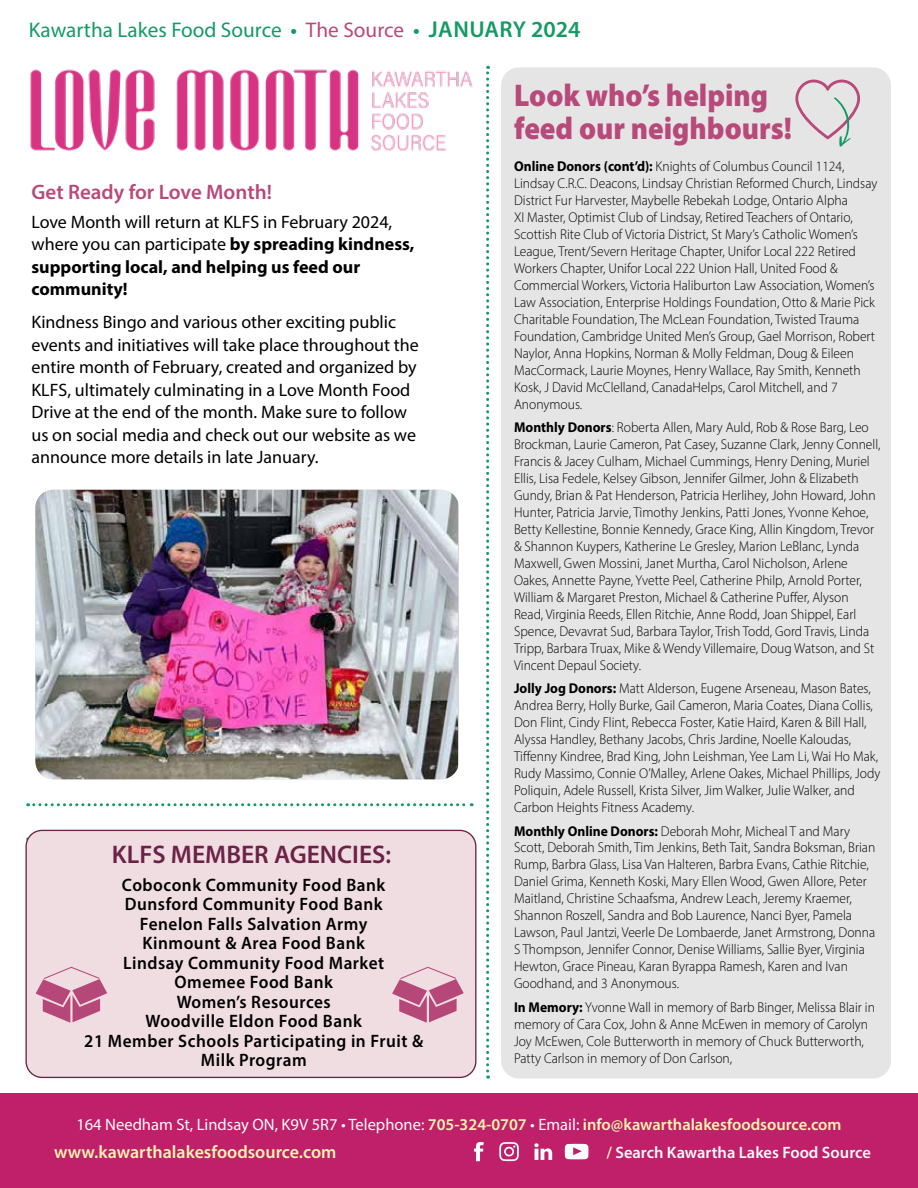
<style>
.page{position:relative;width:918px;height:1188px;background:#fff}
.page>*{position:absolute;margin:0;border:0;box-sizing:border-box;transform-origin:0 0}
.t1{font:900 31.5px/33px "Myriad Pro";color:#b8497b;scale:.92 1}
.t2{font:600 25.5px "Myriad Pro";color:#6b2246}
.t3{font:21.3px "Myriad Pro";color:#159a64}
.t4{font:600 21px "Myriad Pro";color:#b8497b}
.t5{font:18px/22.5px "Myriad Pro";color:#000}
.t6{font:600 18px/19.5px "Myriad Pro";letter-spacing:.03em;color:#000;text-align:center;scale:.96 1}
.t7{font:700 18px/22.5px "Myriad Pro";color:#000}
.t8{font:600 18px "Myriad Pro";color:#faf5af}
.t9{font:16.5px "Myriad Pro";color:#fafbfb}
.t10{font:600 16.5px "Myriad Pro";color:#fafbfb}
.t11{font:300 14.25px/17px "Myriad Pro";color:#000;scale:.95 1}
.s1{font-weight:600}
.s2{color:#b8497b}
.s3{font-weight:600;font-size:23.1px}
.s4{font-weight:400}
.s5{font-weight:700}
.s6{font-weight:600;color:#faf5af}
.s7{color:#faf5af}
</style>
<div class="page">
<div style="left:0;top:1093px;width:918px;height:95px;background:#c01f69"></div>
<svg style="left:534px;top:1143px;width:18px;height:17px"></svg>
<svg style="left:474px;top:1142px;width:10px;height:19px"></svg>
<svg style="left:565px;top:1144px;width:24px;height:15px"></svg>
<svg style="left:499px;top:1142px;width:20px;height:19px"></svg>
<div style="left:501px;top:67px;width:390px;height:1012px;background:#e6e5e6;border-radius:18px"></div>
<svg style="left:28px;top:803px;width:444px;height:3px"></svg>
<svg style="left:486px;top:66px;width:3px;height:1013px"></svg>
<svg style="left:795px;top:80px;width:65px;height:67px"></svg>
<img style="left:30px;top:69px;width:443px;height:82px">
<div style="left:26px;top:830px;width:450px;height:247px;background:#efdde2;border-radius:16px"></div>
<div style="left:25px;top:830px;width:451px;height:248px;border:1px solid #6b2246;border-radius:16px"></div>
<svg style="left:392px;top:967px;width:72px;height:56px"></svg>
<svg style="left:36px;top:967px;width:71px;height:56px"></svg>
<img style="left:35px;top:490px;width:423px;height:289px">
<h3 class="t3" style="left:29px;top:16px;width:553px">Kawartha Lakes Food Source <span class="s1">•</span> <span class="s2">The Source</span> <span class="s1">•</span> <span class="s3">JANUARY 2024</span></h3>
<h3 class="t4" style="left:31px;top:179px;width:242px">Get Ready for Love Month!</h3>
<p class="t7" style="left:31px;top:210px;width:385px"><span class="s4">Love Month will return at KLFS in February 2024, where you can participate</span> by spreading kindness, supporting local, and helping us feed our community!</p>
<p class="t5" style="left:31px;top:310px;width:389px">Kindness Bingo and various other exciting public events and initiatives will take place throughout the entire month of February, created and organized by KLFS, ultimately culminating in a Love Month Food Drive at the end of the month. Make sure to follow us on social media and check out our website as we announce more details in late January.</p>
<h2 class="t2" style="left:112px;top:839px;width:281px">KLFS MEMBER AGENCIES:</h2>
<p class="t6" style="left:84px;top:874px;width:355px">Coboconk Community Food Bank<br>Dunsford Community Food Bank<br>Fenelon Falls Salvation Army<br>Kinmount &amp; Area Food Bank<br>Lindsay Community Food Market<br>Omemee Food Bank<br>Women’s Resources<br>Woodville Eldon Food Bank<br>21 Member Schools Participating in Fruit &amp;<br>Milk Program</p>
<h1 class="t1" style="left:514px;top:78px;width:304px">Look who’s helping feed our neighbours!</h1>
<p class="t11" style="left:514px;top:158px;width:384px"><span class="s5">Online Donors (cont’d):</span> Knights of Columbus Council 1124, Lindsay C.R.C. Deacons, Lindsay Christian Reformed Church, Lindsay District Fur Harvester, Maybelle Rebekah Lodge, Ontario Alpha<br>XI Master, Optimist Club of Lindsay, Retired Teachers of Ontario, Scottish Rite Club of Victoria District, St Mary’s Catholic Women’s League, Trent/Severn Heritage Chapter, Unifor Local 222 Retired Workers Chapter, Unifor Local 222 Union Hall, United Food &amp; Commercial Workers, Victoria Haliburton Law Association, Women’s Law Association, Enterprise Holdings Foundation, Otto &amp; Marie Pick Charitable Foundation, The McLean Foundation, Twisted Trauma Foundation, Cambridge United Men’s Group, Gael Morrison, Robert Naylor, Anna Hopkins, Norman &amp; Molly Feldman, Doug &amp; Eileen MacCormack, Laurie Moynes, Henry Wallace, Ray Smith, Kenneth Kosk, J David McClelland, CanadaHelps, Carol Mitchell, and 7<br>Anonymous.</p>
<p class="t11" style="left:514px;top:419px;width:387px"><span class="s5">Monthly Donors</span>: Roberta Allen, Mary Auld, Rob &amp; Rose Barg, Leo Brockman, Laurie Cameron, Pat Casey, Suzanne Clark, Jenny Connell, Francis &amp; Jacey Culham, Michael Cummings, Henry Dening, Muriel Ellis, Lisa Fedele, Kelsey Gibson, Jennifer Gilmer, John &amp; Elizabeth Gundy, Brian &amp; Pat Henderson, Patricia Herlihey, John Howard, John Hunter, Patricia Jarvie, Timothy Jenkins, Patti Jones, Yvonne Kehoe, Betty Kellestine, Bonnie Kennedy, Grace King, Allin Kingdom, Trevor &amp; Shannon Kuypers, Katherine Le Gresley, Marion LeBlanc, Lynda Maxwell, Gwen Mossini, Janet Murtha, Carol Nicholson, Arlene Oakes, Annette Payne, Yvette Peel, Catherine Philp, Arnold Porter, William &amp; Margaret Preston, Michael &amp; Catherine Puffer, Alyson Read, Virginia Reeds, Ellen Ritchie, Anne Rodd, Joan Shippel, Earl Spence, Devavrat Sud, Barbara Taylor, Trish Todd, Gord Travis, Linda Tripp, Barbara Truax, Mike &amp; Wendy Villemaire, Doug Watson, and St Vincent Depaul Society.</p>
<p class="t11" style="left:514px;top:680px;width:387px"><span class="s5">Jolly Jog Donors:</span> Matt Alderson, Eugene Arseneau, Mason Bates, Andrea Berry, Holly Burke, Gail Cameron, Maria Coates, Diana Collis, Don Flint, Cindy Flint, Rebecca Foster, Katie Haird, Karen &amp; Bill Hall, Alyssa Handley, Bethany Jacobs, Chris Jardine, Noelle Kaloudas, Tiffenny Kindree, Brad King, John Leishman, Yee Lam Li, Wai Ho Mak, Rudy Massimo, Connie O’Malley, Arlene Oakes, Michael Phillips, Jody Poliquin, Adele Russell, Krista Silver, Jim Walker, Julie Walker, and Carbon Heights Fitness Academy.</p>
<p class="t11" style="left:514px;top:822px;width:382px"><span class="s5">Monthly Online Donors:</span> Deborah Mohr, Micheal T and Mary Scott, Deborah Smith, Tim Jenkins, Beth Tait, Sandra Boksman, Brian Rump, Barbra Glass, Lisa Van Halteren, Barbra Evans, Cathie Ritchie, Daniel Grima, Kenneth Koski, Mary Ellen Wood, Gwen Allore, Peter Maitland, Christine Schaafsma, Andrew Leach, Jeremy Kraemer, Shannon Roszell, Sandra and Bob Laurence, Nanci Byer, Pamela Lawson, Paul Jantzi, Veerle De Lombaerde, Janet Armstrong, Donna S Thompson, Jennifer Connor, Denise Williams, Sallie Byer, Virginia Hewton, Grace Pineau, Karan Byrappa Ramesh, Karen and Ivan Goodhand, and 3 Anonymous.</p>
<p class="t11" style="left:514px;top:998px;width:381px"><span class="s5">In Memory:</span> Yvonne Wall in memory of Barb Binger, Melissa Blair in memory of Cara Cox, John &amp; Anne McEwen in memory of Carolyn Joy McEwen, Cole Butterworth in memory of Chuck Butterworth, Patty Carlson in memory of Don Carlson,</p>
<p class="t9" style="left:76px;top:1114px;width:767px">164 Needham St, Lindsay ON, K9V 5R7 • Telephone: <span class="s6">705-324-0707</span> • Email: <span class="s6">info@kawarthalakesfoodsource.com</span></p>
<p class="t8" style="left:54px;top:1140px;width:284px">www.kawarthalakesfoodsource.com</p>
<p class="t10" style="left:606px;top:1142px;width:266px"><span class="s7">/</span> Search Kawartha Lakes Food Source</p>
</div>
